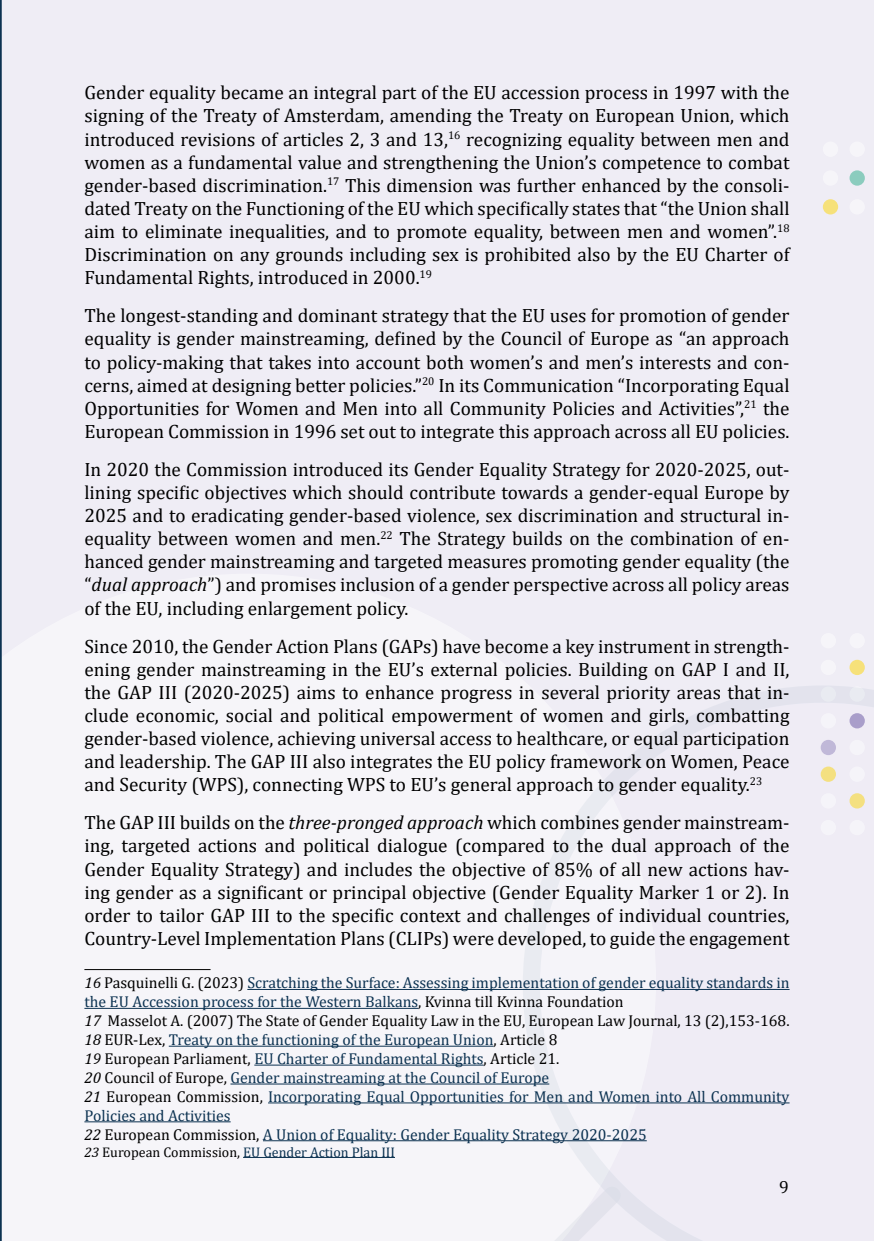
<style>
.page{position:relative;width:874px;height:1241px;background:#fff}
.page>*{position:absolute;margin:0;border:0;box-sizing:border-box;transform-origin:0 0}
.t1{font:19.25px/23.1px "Cambria";color:#000;text-align:justify}
.t2{font:17.5px "Cambria";color:#000}
.t3{font:15.75px/18.9px "Cambria";color:#0c3251}
.t4{font:14px "Cambria";color:#0c3251}
.s1{font-style:italic}
.s2{font-style:italic;color:#000}
.s3{color:#000}
</style>
<div class="page">
<div style="left:0;top:0;width:873px;height:1240px;background:#efedf5"></div>
<hr style="left:84px;top:968px;width:126px;height:1px;background:#000">
<hr style="left:247px;top:988px;width:542px;height:1px;background:#0c3251">
<hr style="left:84px;top:1007px;width:334px;height:1px;background:#0c3251">
<hr style="left:169px;top:1045px;width:324px;height:1px;background:#0c3251">
<hr style="left:254px;top:1064px;width:229px;height:1px;background:#0c3251">
<hr style="left:230px;top:1083px;width:319px;height:1px;background:#0c3251">
<hr style="left:268px;top:1102px;width:521px;height:1px;background:#0c3251">
<hr style="left:84px;top:1121px;width:146px;height:1px;background:#0c3251">
<hr style="left:263px;top:1140px;width:383px;height:1px;background:#0c3251">
<hr style="left:243px;top:1156px;width:152px;height:1px;background:#0c3251">
<p class="t1" style="left:84px;top:81px;width:706px">Gender equality became an integral part of the EU accession process in 1997 with the signing of the Treaty of Amsterdam, amending the Treaty on European Union, which introduced revisions of articles 2, 3 and 13,<sup>16</sup> recognizing equality between men and women as a fundamental value and strengthening the Union’s competence to combat gender-based discrimination.<sup>17</sup> This dimension was further enhanced by the consoli&shy;dated Treaty on the Functioning of the EU which specifically states that “the Union shall aim to eliminate inequalities, and to promote equality, between men and women”.<sup>18<br></sup>Discrimination on any grounds including sex is prohibited also by the EU Charter of Fundamental Rights, introduced in 2000.<sup>19</sup></p>
<p class="t1" style="left:84px;top:304px;width:706px">The longest-standing and dominant strategy that the EU uses for promotion of gender equality is gender mainstreaming, defined by the Council of Europe as “an approach to policy-making that takes into account both women’s and men’s interests and con&shy;cerns, aimed at designing better policies.”<sup>20</sup> In its Communication “Incorporating Equal Opportunities for Women and Men into all Community Policies and Activities”,<sup>21</sup> the European Commission in 1996 set out to integrate this approach across all EU policies.</p>
<p class="t1" style="left:84px;top:457px;width:706px">In 2020 the Commission introduced its Gender Equality Strategy for 2020-2025, out&shy;lining specific objectives which should contribute towards a gender-equal Europe by 2025 and to eradicating gender-based violence, sex discrimination and structural in&shy;equality between women and men.<sup>22</sup> The Strategy builds on the combination of en&shy;hanced gender mainstreaming and targeted measures promoting gender equality (the “<span class="s1">dual approach</span>”) and promises inclusion of a gender perspective across all policy areas of the EU, including enlargement policy.</p>
<p class="t1" style="left:84px;top:634px;width:706px">Since 2010, the Gender Action Plans (GAPs) have become a key instrument in strength&shy;ening gender mainstreaming in the EU’s external policies. Building on GAP I and II, the GAP III (2020-2025) aims to enhance progress in several priority areas that in&shy;clude economic, social and political empowerment of women and girls, combatting gender-based violence, achieving universal access to healthcare, or equal participation and leadership. The GAP III also integrates the EU policy framework on Women, Peace and Security (WPS), connecting WPS to EU’s general approach to gender equality.<sup>23</sup></p>
<p class="t1" style="left:84px;top:811px;width:706px">The GAP III builds on the <span class="s1">three-pronged approach</span> which combines gender mainstream&shy;ing, targeted actions and political dialogue (compared to the dual approach of the Gender Equality Strategy) and includes the objective of 85% of all new actions hav&shy;ing gender as a significant or principal objective (Gender Equality Marker 1 or 2). In order to tailor GAP III to the specific context and challenges of individual countries, Country-Level Implementation Plans (CLIPs) were developed, to guide the engagement</p>
<p class="t3" style="left:84px;top:973px;width:706px"><span class="s2">16</span> <span class="s3">Pasquinelli G. (2023)</span> Scratching the Surface: Assessing implementation of gender equality standards in the EU Accession process for the Western Balkans<span class="s3">, Kvinna till Kvinna Foundation<br></span><span class="s2">17</span> <span class="s3">Masselot A. (2007) The State of Gender Equality Law in the EU, European Law Journal, 13 (2),153-168.<br></span><span class="s2">18</span> <span class="s3">EUR-Lex,</span> Treaty on the functioning of the European Union<span class="s3">, Article 8<br></span><span class="s2">19</span> <span class="s3">European Parliament,</span> EU Charter of Fundamental Rights<span class="s3">, Article 21.<br></span><span class="s2">20</span> <span class="s3">Council of Europe,</span> Gender mainstreaming at the Council of Europe<br><span class="s2">21</span> <span class="s3">European Commission,</span> Incorporating Equal Opportunities for Men and Women into All Community Policies and Activities<br><span class="s2">22</span> <span class="s3">European Commission,</span> A Union of Equality: Gender Equality Strategy 2020-2025</p>
<p class="t4" style="left:84px;top:1143px;width:312px"><span class="s2">23</span> <span class="s3">European Commission,</span> EU Gender Action Plan III</p>
<p class="t2" style="left:778px;top:1176px;width:11px">9</p>
</div>
